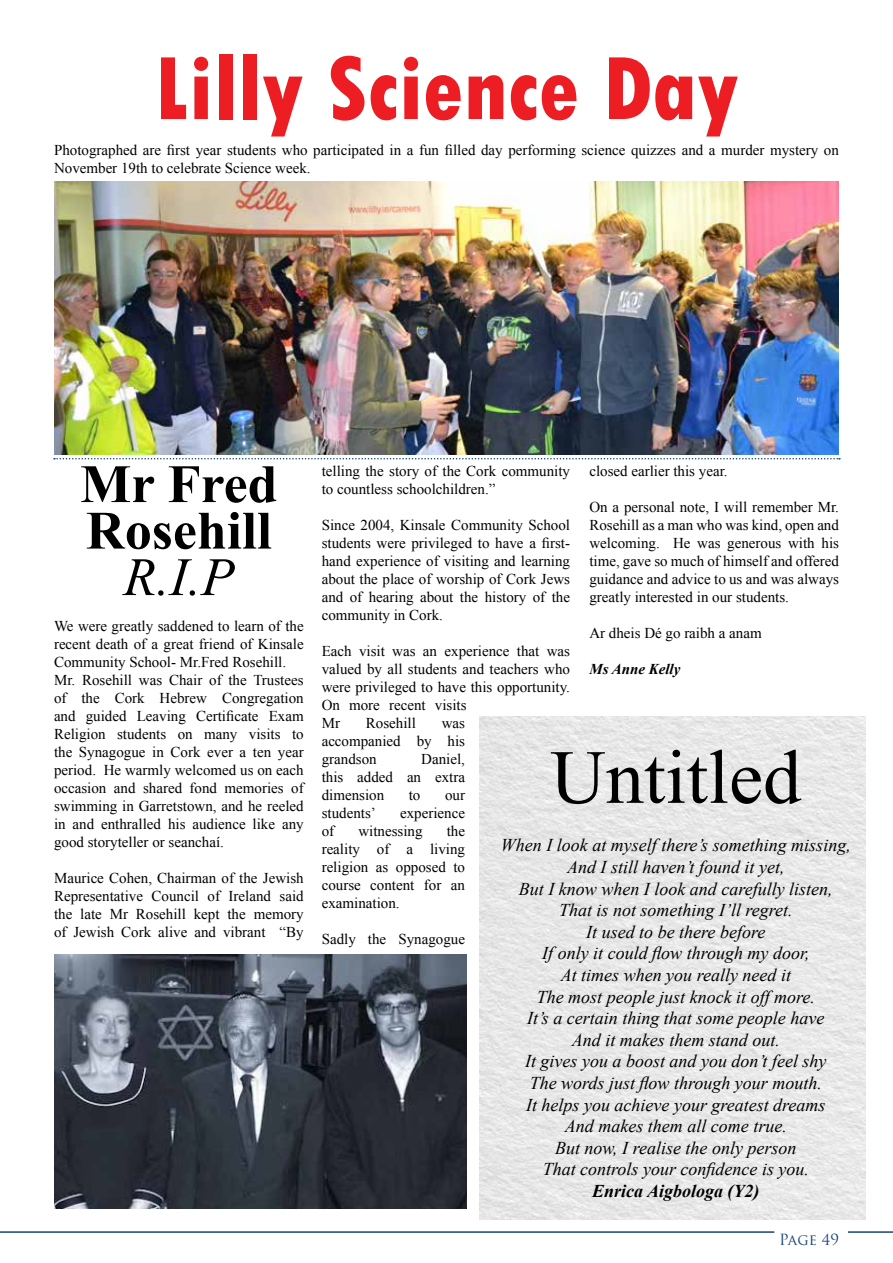
<style>
.page{position:relative;width:893px;height:1263px;background:#fff}
.page>*{position:absolute;margin:0;border:0;box-sizing:border-box;transform-origin:0 0}
.t1{font:800 condensed 94.5px "Tw Cen";color:#ed1d24}
.t2{font:76.5px "Times New Roman";color:#000}
.t3{font:700 54px/46.5px "Times New Roman";color:#000}
.t4{font:italic 54px "Times New Roman";color:#000}
.t5{font:italic 18px/21.6px "Times New Roman";color:#000;text-align:center}
.t6{font:italic 700 18px "Times New Roman";color:#000}
.t7{font:15px/18px "Times New Roman";color:#000;text-align:justify}
.t8{font:italic 700 15px "Times New Roman";color:#000}
.t9{font:15px "Trajan Pro";color:#18447a}
</style>
<div class="page">
<img style="left:479px;top:717px;width:387px;height:502px">
<img style="left:54px;top:182px;width:785px;height:272px">
<hr style="left:0;top:1231px;width:774px;height:2px;background:#18447a">
<hr style="left:848px;top:1231px;width:45px;height:2px;background:#18447a">
<img style="left:54px;top:954px;width:412px;height:255px">
<svg style="left:54px;top:458px;width:786px;height:1px"></svg>
<h1 class="t1" style="left:154px;top:33px;width:586px">Lilly Science Day</h1>
<p class="t7" style="left:54px;top:141px;width:786px">Photographed are first year students who participated in a fun filled day performing science quizzes and a murder mystery on<br>November 19th to celebrate Science week.</p>
<h3 class="t3" style="left:80px;top:459px;width:199px">Mr Fred<br>Rosehill</h3>
<h3 class="t4" style="left:123px;top:540px;width:112px">R.I.P</h3>
<p class="t7" style="left:54px;top:617px;width:251px;text-align:left">We were greatly saddened to learn of the recent death of a great friend of Kinsale Community School- Mr.Fred Rosehill.<br>Mr. Rosehill was Chair of the Trustees of the Cork Hebrew Congregation and guided Leaving Certificate Exam Religion students on many visits to the Synagogue in Cork ever a ten year period. He warmly welcomed us on each occasion and shared fond memories of swimming in Garretstown, and he reeled in and enthralled his audience like any good storyteller or seanchaí.</p>
<p class="t7" style="left:54px;top:869px;width:251px">Maurice Cohen, Chairman of the Jewish Representative Council of Ireland said the late Mr Rosehill kept the memory of Jewish Cork alive and vibrant “By</p>
<p class="t7" style="left:322px;top:462px;width:250px">telling the story of the Cork community to countless schoolchildren.”</p>
<p class="t7" style="left:322px;top:516px;width:250px">Since 2004, Kinsale Community School students were privileged to have a first&shy;hand experience of visiting and learning about the place of worship of Cork Jews and of hearing about the history of the community in Cork.</p>
<p class="t7" style="left:322px;top:642px;width:250px;text-align:left">Each visit was an experience that was valued by all students and teachers who were privileged to have this opportunity.<br>On more recent visits<br>Mr</p>
<p class="t7" style="left:589px;top:462px;width:140px">closed earlier this year.</p>
<p class="t7" style="left:589px;top:498px;width:251px">On a personal note, I will remember Mr.<br>Rosehill as a man who was kind, open and welcoming. He was generous with his time, gave so much of himself and offered guidance and advice to us and was always greatly interested in our students.</p>
<p class="t7" style="left:589px;top:624px;width:174px">Ar dheis Dé go raibh a anam</p>
<p class="t8" style="left:589px;top:658px;width:93px">Ms Anne Kelly</p>
<p class="t7" style="left:366px;top:714px;width:52px">Rosehill</p>
<p class="t7" style="left:322px;top:714px;width:145px;text-indent:120px">was accompanied by his grandson</p>
<h2 class="t2" style="left:550px;top:726px;width:252px">Untitled</h2>
<p class="t5" style="left:501px;top:834px;width:351px">When I look at myself there’s something missing, And I still haven’t found it yet,<br>But I know when I look and carefully listen, That is not something I’ll regret.<br>It used to be there before<br>If only it could flow through my door,<br>At times when you really need it<br>The most people just knock it off more.<br>It’s a certain thing that some people have<br>And it makes them stand out.<br>It gives you a boost and you don’t feel shy<br>The words just flow through your mouth.<br>It helps you achieve your greatest dreams<br>And makes them all come true.<br>But now, I realise the only person<br>That controls your confidence is you.</p>
<p class="t6" style="left:592px;top:1178px;width:169px">Enrica Aigbologa (Y2)</p>
<p class="t7" style="left:322px;top:750px;width:145px;text-indent:100px">Daniel, this added an extra dimension</p>
<p class="t7" style="left:409px;top:786px;width:13px">to</p>
<p class="t7" style="left:445px;top:786px;width:21px">our</p>
<p class="t7" style="left:322px;top:804px;width:56px">students’</p>
<p class="t7" style="left:400px;top:804px;width:66px">experience</p>
<p class="t7" style="left:322px;top:822px;width:14px">of</p>
<p class="t7" style="left:358px;top:822px;width:66px">witnessing</p>
<p class="t7" style="left:322px;top:822px;width:145px;text-indent:125px">the reality of a living religion as opposed to course content for an examination.</p>
<p class="t7" style="left:322px;top:930px;width:145px">Sadly the Synagogue</p>
<p class="t9" style="left:779px;top:1230px;width:61px">Page 49</p>
</div>
